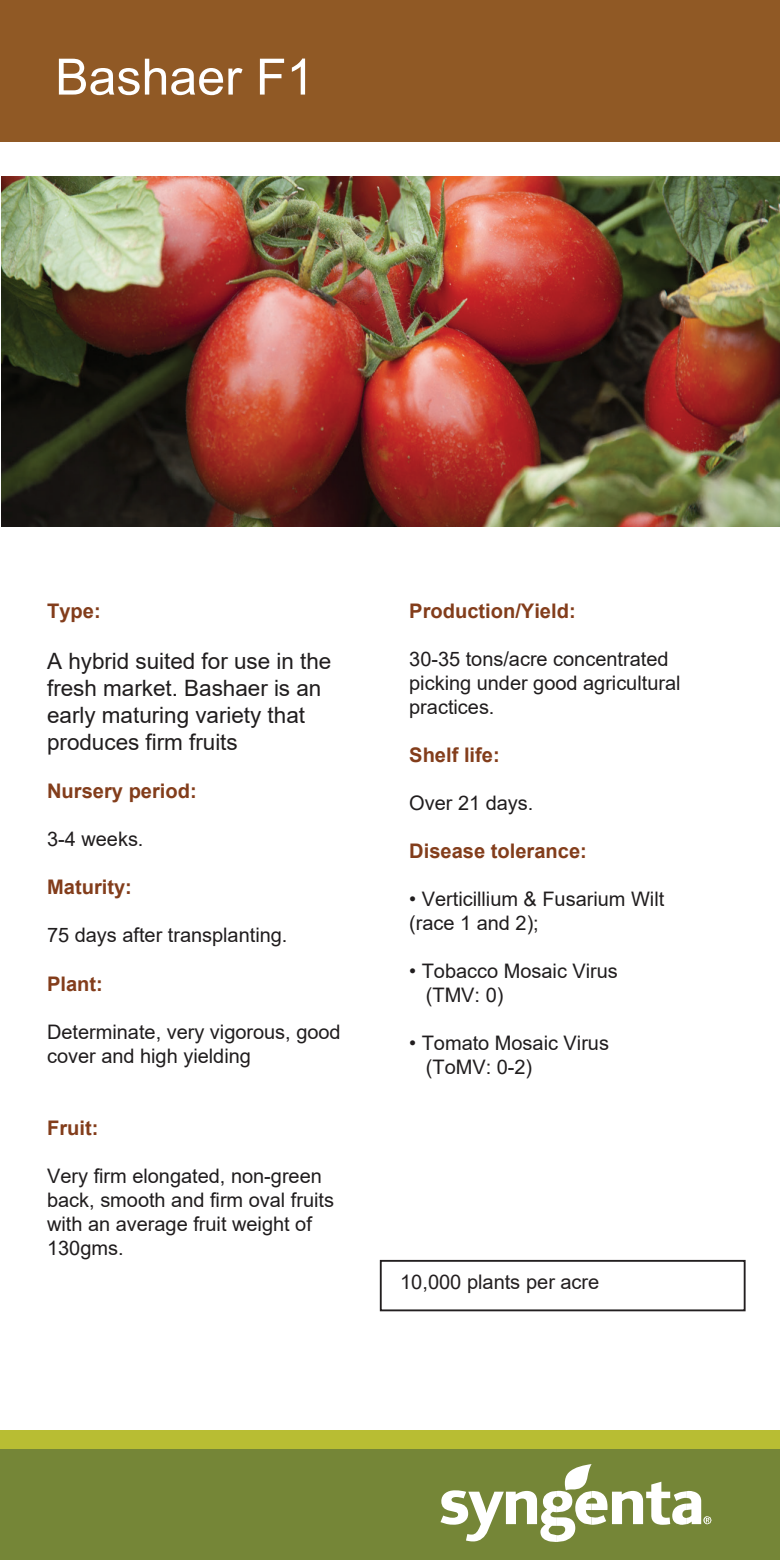
<style>
.page{position:relative;width:780px;height:1560px;background:#fff}
.page>*{position:absolute;margin:0;border:0;box-sizing:border-box;transform-origin:0 0}
.t1{font:50px "Arial";color:#fff}
.t2{font:22.5px/27px "Arial";color:#201d1e}
.t3{font:20px/24px "Arial";color:#201d1e}
.t4{font:700 20px "Arial";color:#833d1b}
.t5{font:20px "Arial";letter-spacing:-.005em;color:#231f20}
</style>
<div class="page">
<div style="left:0;top:0;width:779px;height:51px;background:#905925"></div>
<div style="left:0;top:48px;width:779px;height:94px;background:#905925"></div>
<div style="left:0;top:1449px;width:779px;height:110px;background:#758637"></div>
<div style="left:0;top:1429px;width:779px;height:19px;background:#b8bd33"></div>
<svg style="left:440px;top:1464px;width:271px;height:77px"></svg>
<img style="left:1px;top:176px;width:779px;height:350px">
<div style="left:380px;top:1259px;width:365px;height:52px;background:#fff;border:2px solid #231f20"></div>
<h1 class="t1" style="left:55px;top:43px;width:260px">Bashaer F1</h1>
<p class="t4" style="left:47px;top:596px;width:55px">Type:</p>
<p class="t2" style="left:47px;top:647px;width:286px">A hybrid suited for use in the fresh market. Bashaer is an early maturing variety that produces firm fruits</p>
<p class="t4" style="left:47px;top:777px;width:151px">Nursery period:</p>
<p class="t3" style="left:47px;top:827px;width:98px">3-4 weeks.</p>
<p class="t4" style="left:47px;top:873px;width:86px">Maturity:</p>
<p class="t3" style="left:47px;top:923px;width:242px">75 days after transplanting.</p>
<p class="t4" style="left:47px;top:969px;width:57px">Plant:</p>
<p class="t3" style="left:47px;top:1019px;width:295px">Determinate, very vigorous, good cover and high yielding</p>
<p class="t4" style="left:47px;top:1113px;width:53px">Fruit:</p>
<p class="t3" style="left:47px;top:1163px;width:288px">Very firm elongated, non-green back, smooth and firm oval fruits with an average fruit weight of<br>130gms.</p>
<p class="t4" style="left:409px;top:596px;width:168px">Production/Yield:</p>
<p class="t3" style="left:409px;top:646px;width:273px">30-35 tons/acre concentrated picking under good agricultural practices.</p>
<p class="t4" style="left:409px;top:740px;width:92px">Shelf life:</p>
<p class="t3" style="left:409px;top:790px;width:126px">Over 21 days.</p>
<p class="t4" style="left:409px;top:836px;width:179px">Disease tolerance:</p>
<p class="t3" style="left:409px;top:886px;width:256px">• Verticillium &amp; Fusarium Wilt (race 1 and 2);</p>
<p class="t3" style="left:426px;top:958px;width:194px;text-indent:-17px">• Tobacco Mosaic Virus (TMV: 0)</p>
<p class="t3" style="left:426px;top:1030px;width:185px;text-indent:-17px">• Tomato Mosaic Virus (ToMV: 0-2)</p>
<p class="t5" style="left:400px;top:1268px;width:201px">10,000 plants per acre</p>
</div>
